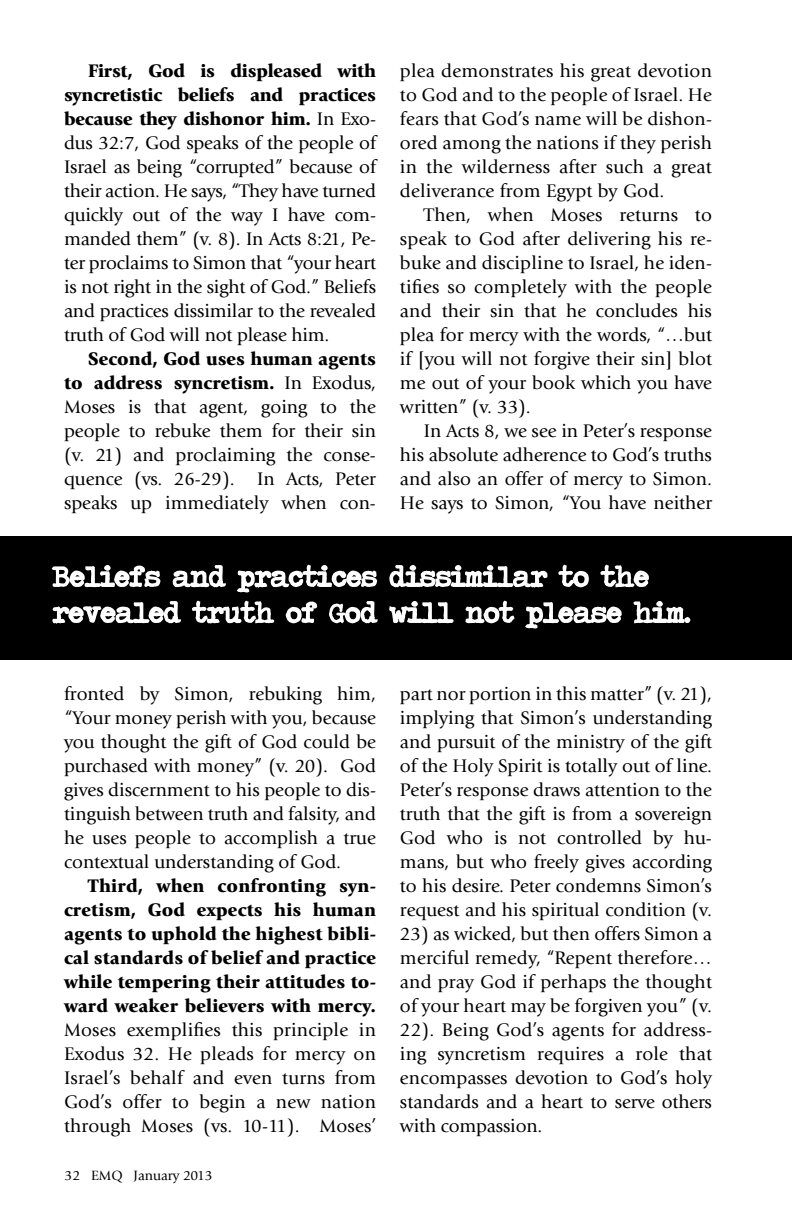
<style>
.page{position:relative;width:792px;height:1224px;background:#fff}
.page>*{position:absolute;margin:0;border:0;box-sizing:border-box;transform-origin:0 0}
.t1{font:19px/24px "Giovanni";color:#000;text-align:justify}
.t2{font:900 19px/24px "Giovanni";letter-spacing:.01em;color:#000;text-align:justify}
.t3{font:14px "Giovanni";color:#000}
.s1{font-weight:900}
</style>
<div class="page">
<div style="left:0;top:537px;width:792px;height:123px;background:#000"></div>
<svg style="left:51px;top:565px;width:110px;height:23px"></svg>
<svg style="left:172px;top:565px;width:54px;height:23px"></svg>
<svg style="left:237px;top:564px;width:141px;height:29px"></svg>
<svg style="left:390px;top:565px;width:158px;height:23px"></svg>
<svg style="left:558px;top:564px;width:31px;height:24px"></svg>
<svg style="left:600px;top:564px;width:49px;height:24px"></svg>
<svg style="left:52px;top:601px;width:130px;height:23px"></svg>
<svg style="left:192px;top:600px;width:83px;height:24px"></svg>
<svg style="left:285px;top:601px;width:33px;height:23px"></svg>
<svg style="left:329px;top:601px;width:49px;height:23px"></svg>
<svg style="left:389px;top:601px;width:64px;height:23px"></svg>
<svg style="left:465px;top:600px;width:50px;height:24px"></svg>
<svg style="left:525px;top:602px;width:97px;height:27px"></svg>
<svg style="left:633px;top:601px;width:58px;height:23px"></svg>
<p class="t1" style="left:64px;top:59px;width:314px;text-indent:24px"><span class="s1">First, God is displeased with syncretistic beliefs and practices because they dishonor him.</span> In Exo&shy;dus 32:7, God speaks of the people of Israel as being “corrupted” because of their action. He says, “They have turned quickly out of the way I have com&shy;manded them” (v. 8). In Acts 8:21, Pe&shy;ter proclaims to Simon that “your heart is not right in the sight of God.” Beliefs and practices dissimilar to the revealed truth of God will not please him.</p>
<p class="t1" style="left:64px;top:347px;width:314px;text-indent:24px"><span class="s1">Second, God uses human agents to address syncretism.</span> In Exodus, Moses is that agent, going to the people to rebuke them for their sin (v. 21) and proclaiming the conse&shy;quence (vs. 26-29). In Acts, Peter speaks up immediately when con-</p>
<p class="t1" style="left:400px;top:59px;width:314px">plea demonstrates his great devotion to God and to the people of Israel. He fears that God’s name will be dishon&shy;ored among the nations if they perish in the wilderness after such a great deliverance from Egypt by God.</p>
<p class="t1" style="left:400px;top:203px;width:314px;text-indent:24px">Then, when Moses returns to speak to God after delivering his re&shy;buke and discipline to Israel, he iden&shy;tifies so completely with the people and their sin that he concludes his plea for mercy with the words, “…but if [you will not forgive their sin] blot me out of your book which you have written” (v. 33).</p>
<p class="t1" style="left:400px;top:419px;width:314px;text-indent:24px">In Acts 8, we see in Peter’s response his absolute adherence to God’s truths and also an offer of mercy to Simon.<br>He says to Simon, “You have neither</p>
<p class="t1" style="left:64px;top:682px;width:314px">fronted by Simon, rebuking him, “Your money perish with you, because you thought the gift of God could be purchased with money” (v. 20). God gives discernment to his people to dis&shy;tinguish between truth and falsity, and he uses people to accomplish a true contextual understanding of God.</p>
<p class="t2" style="left:64px;top:874px;width:314px;text-indent:24px">Third, when confronting syn&shy;cretism, God expects his human agents to uphold the highest bibli&shy;cal standards of belief and practice while tempering their attitudes to&shy;ward weaker believers with mercy.</p>
<p class="t1" style="left:64px;top:1018px;width:314px">Moses exemplifies this principle in Exodus 32. He pleads for mercy on Israel’s behalf and even turns from God’s offer to begin a new nation through Moses (vs. 10-11). Moses’</p>
<p class="t3" style="left:65px;top:1168px;width:150px">32 EMQ January 2013</p>
<p class="t1" style="left:400px;top:682px;width:314px">part nor portion in this matter” (v. 21), implying that Simon’s understanding and pursuit of the ministry of the gift of the Holy Spirit is totally out of line.<br>Peter’s response draws attention to the truth that the gift is from a sovereign God who is not controlled by hu&shy;mans, but who freely gives according to his desire. Peter condemns Simon’s request and his spiritual condition (v.</p>
<p class="t1" style="left:400px;top:922px;width:314px">23) as wicked, but then offers Simon a merciful remedy, “Repent therefore… and pray God if perhaps the thought of your heart may be forgiven you” (v.<br>22). Being God’s agents for address&shy;ing syncretism requires a role that encompasses devotion to God’s holy standards and a heart to serve others with compassion.</p>
</div>
